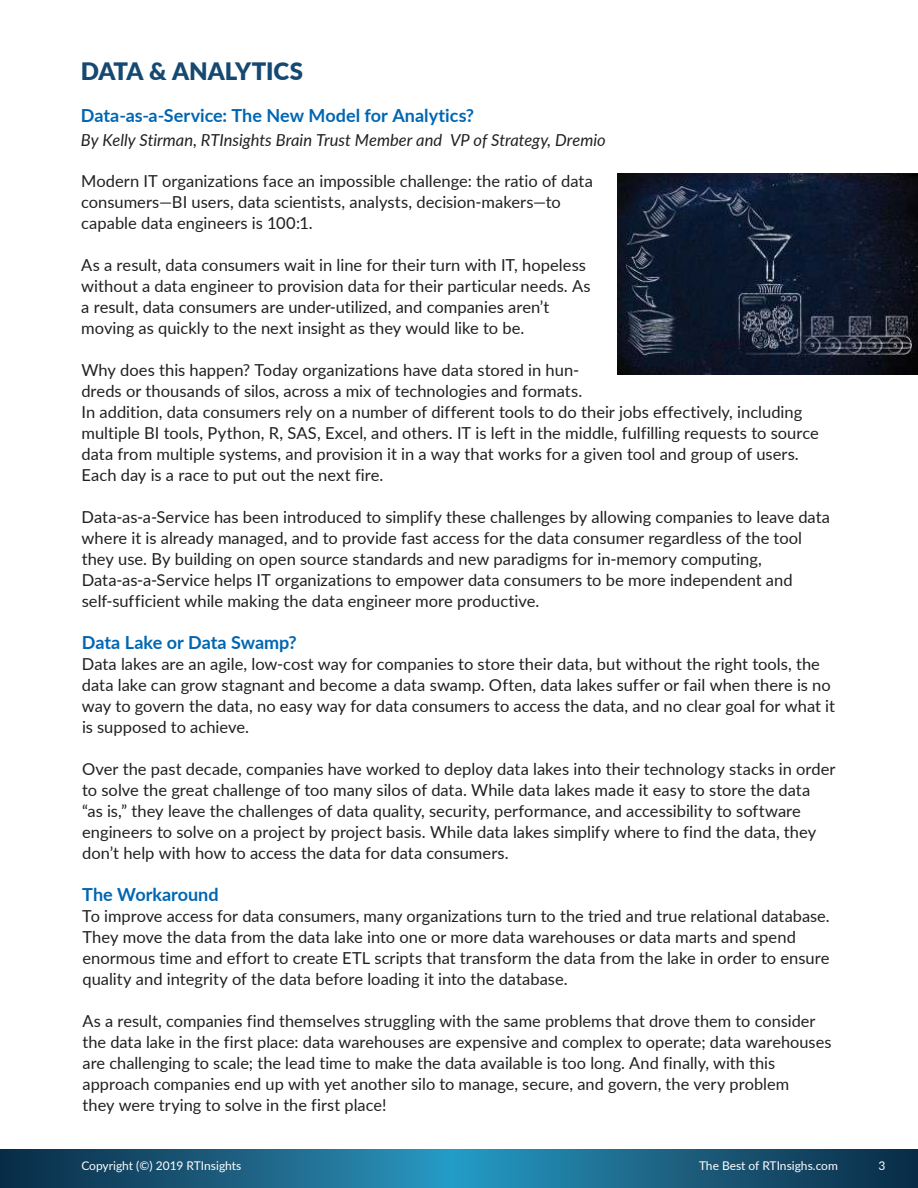
<style>
.page{position:relative;width:918px;height:1188px;background:#fff}
.page>*{position:absolute;margin:0;border:0;box-sizing:border-box;transform-origin:0 0}
.t1{font:900 24px "Lato";color:#164971}
.t2{font:700 18px "Lato";color:#0066b2}
.t3{font:16.5px/21px "Lato";color:#221f1f}
.t4{font:italic 16.5px "Lato";color:#221f1f}
.t5{font:12px "Lato";color:#fff}
</style>
<div class="page">
<img style="left:0;top:1150px;width:918px;height:38px">
<img style="left:618px;top:173px;width:300px;height:201px">
<h1 class="t1" style="left:81px;top:62px;width:224px">DATA &amp; ANALYTICS</h1>
<p class="t2" style="left:81px;top:108px;width:395px">Data-as-a-Service: The New Model for Analytics?</p>
<p class="t4" style="left:81px;top:133px;width:526px">By Kelly Stirman, RTInsights Brain Trust Member and VP of Strategy, Dremio</p>
<p class="t3" style="left:81px;top:171px;width:513px">Modern IT organizations face an impossible challenge: the ratio of data consumers—BI users, data scientists, analysts, decision-makers—to capable data engineers is 100:1.</p>
<p class="t3" style="left:81px;top:255px;width:511px">As a result, data consumers wait in line for their turn with IT, hopeless without a data engineer to provision data for their particular needs. As a result, data consumers are under-utilized, and companies aren’t moving as quickly to the next insight as they would like to be.</p>
<p class="t3" style="left:81px;top:360px;width:739px">Why does this happen? Today organizations have data stored in hun-<br>dreds or thousands of silos, across a mix of technologies and formats.<br>In addition, data consumers rely on a number of different tools to do their jobs effectively, including multiple BI tools, Python, R, SAS, Excel, and others. IT is left in the middle, fulfilling requests to source data from multiple systems, and provision it in a way that works for a given tool and group of users.<br>Each day is a race to put out the next fire.</p>
<p class="t3" style="left:82px;top:507px;width:750px">Data-as-a-Service has been introduced to simplify these challenges by allowing companies to leave data where it is already managed, and to provide fast access for the data consumer regardless of the tool they use. By building on open source standards and new paradigms for in-memory computing, Data-as-a-Service helps IT organizations to empower data consumers to be more independent and self-sufficient while making the data engineer more productive.</p>
<p class="t2" style="left:82px;top:634px;width:217px">Data Lake or Data Swamp?</p>
<p class="t3" style="left:82px;top:654px;width:755px">Data lakes are an agile, low-cost way for companies to store their data, but without the right tools, the data lake can grow stagnant and become a data swamp. Often, data lakes suffer or fail when there is no way to govern the data, no easy way for data consumers to access the data, and no clear goal for what it is supposed to achieve.</p>
<p class="t3" style="left:82px;top:759px;width:755px">Over the past decade, companies have worked to deploy data lakes into their technology stacks in order to solve the great challenge of too many silos of data. While data lakes made it easy to store the data<br>“as is,” they leave the challenges of data quality, security, performance, and accessibility to software engineers to solve on a project by project basis. While data lakes simplify where to find the data, they don’t help with how to access the data for data consumers.</p>
<p class="t2" style="left:82px;top:886px;width:138px">The Workaround</p>
<p class="t3" style="left:82px;top:906px;width:749px">To improve access for data consumers, many organizations turn to the tried and true relational database.<br>They move the data from the data lake into one or more data warehouses or data marts and spend enormous time and effort to create ETL scripts that transform the data from the lake in order to ensure quality and integrity of the data before loading it into the database.</p>
<p class="t3" style="left:82px;top:1011px;width:751px">As a result, companies find themselves struggling with the same problems that drove them to consider the data lake in the first place: data warehouses are expensive and complex to operate; data warehouses are challenging to scale; the lead time to make the data available is too long. And finally, with this approach companies end up with yet another silo to manage, secure, and govern, the very problem<br>they were trying to solve in the first place!</p>
<p class="t5" style="left:81px;top:1161px;width:161px">Copyright (©) 2019 RTInsights</p>
<p class="t5" style="left:699px;top:1161px;width:140px">The Best of RTInsighs.com</p>
<p class="t5" style="left:879px;top:1161px;width:8px">3</p>
</div>
